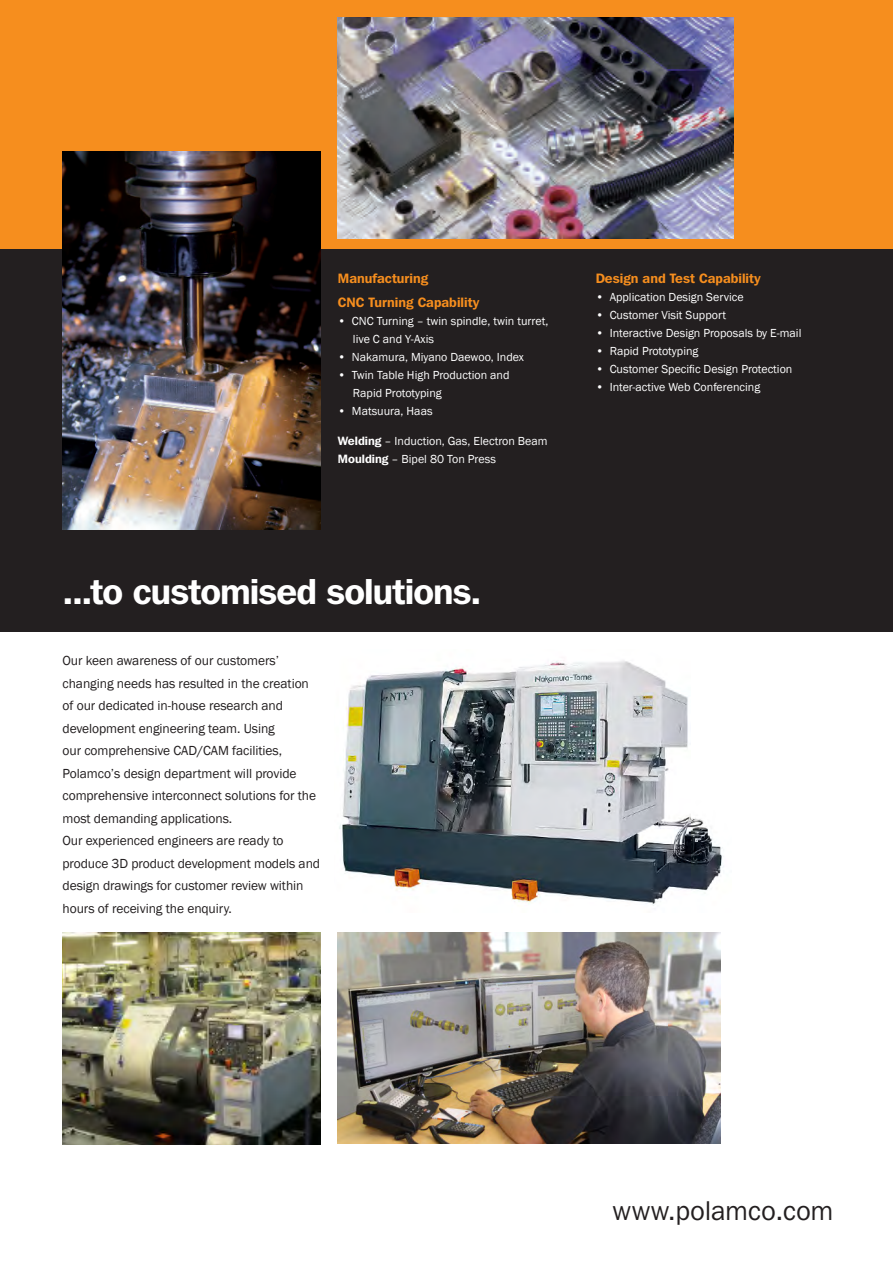
<style>
.page{position:relative;width:893px;height:1263px;background:#fff}
.page>*{position:absolute;margin:0;border:0;box-sizing:border-box;transform-origin:0 0}
.Sub-Page-Header{font:600 36px "Franklin Gothic IT Cby BT";letter-spacing:-.025em;color:#fff}
.t1{font:27px "Franklin Gothic IT Cby BT";letter-spacing:.015em;color:#231f20}
.Body{font:13.5px/22.5px "Franklin Gothic";letter-spacing:-.005em;color:#231f20}
.Body-White{font:600 13.5px "Franklin Gothic IT Cby BT";color:#f68e1e}
.Body-White-2{font:12px/18px "Franklin Gothic";color:#fff}
.s1{font-family:"Franklin Gothic IT Cby BT";font-weight:600}
</style>
<div class="page">
<div style="left:0;top:0;width:893px;height:268px;background:#f68e1e"></div>
<div style="left:0;top:249px;width:893px;height:382px;background:#231f20"></div>
<img style="left:63px;top:933px;width:257px;height:211px">
<img style="left:63px;top:151px;width:257px;height:379px">
<img style="left:338px;top:17px;width:395px;height:221px">
<img style="left:338px;top:933px;width:383px;height:211px">
<img style="left:339px;top:660px;width:385px;height:246px">
<p class="Body-White" style="left:338px;top:270px;width:92px">Manufacturing</p>
<p class="Body-White" style="left:338px;top:294px;width:143px">CNC Turning Capability</p>
<p class="Body-White-2" style="left:353px;top:312px;width:197px;text-indent:-15px">• CNC Turning – twin spindle, twin turret, live C and Y-Axis</p>
<p class="Body-White-2" style="left:338px;top:348px;width:188px">• Nakamura, Miyano Daewoo, Index</p>
<p class="Body-White-2" style="left:353px;top:366px;width:158px;text-indent:-15px">• Twin Table High Production and<br>Rapid Prototyping</p>
<p class="Body-White-2" style="left:338px;top:402px;width:96px">• Matsuura, Haas</p>
<p class="Body-White-2" style="left:338px;top:432px;width:211px"><span class="s1">Welding</span> – Induction, Gas, Electron Beam</p>
<p class="Body-White-2" style="left:338px;top:450px;width:160px"><span class="s1">Moulding</span> – Bipel 80 Ton Press</p>
<p class="Sub-Page-Header" style="left:63px;top:569px;width:420px">...to customised solutions.</p>
<p class="Body" style="left:63px;top:650px;width:255px">Our keen awareness of our customers’ changing needs has resulted in the creation of our dedicated in-house research and development engineering team. Using<br>our comprehensive CAD/CAM facilities, Polamco’s design department will provide comprehensive interconnect solutions for the most demanding applications.</p>
<p class="Body" style="left:63px;top:830px;width:259px">Our experienced engineers are ready to produce 3D product development models and design drawings for customer review within hours of receiving the enquiry.</p>
<p class="Body-White" style="left:596px;top:270px;width:167px">Design and Test Capability</p>
<p class="Body-White-2" style="left:596px;top:288px;width:149px">• Application Design Service</p>
<p class="Body-White-2" style="left:596px;top:306px;width:132px">• Customer Visit Support</p>
<p class="Body-White-2" style="left:596px;top:324px;width:207px">• Interactive Design Proposals by E-mail</p>
<p class="Body-White-2" style="left:596px;top:342px;width:104px">• Rapid Prototyping</p>
<p class="Body-White-2" style="left:596px;top:360px;width:198px">• Customer Specific Design Protection</p>
<p class="Body-White-2" style="left:596px;top:378px;width:166px">• Inter-active Web Conferencing</p>
<p class="t1" style="left:613px;top:1194px;width:222px">www.polamco.com</p>
</div>
